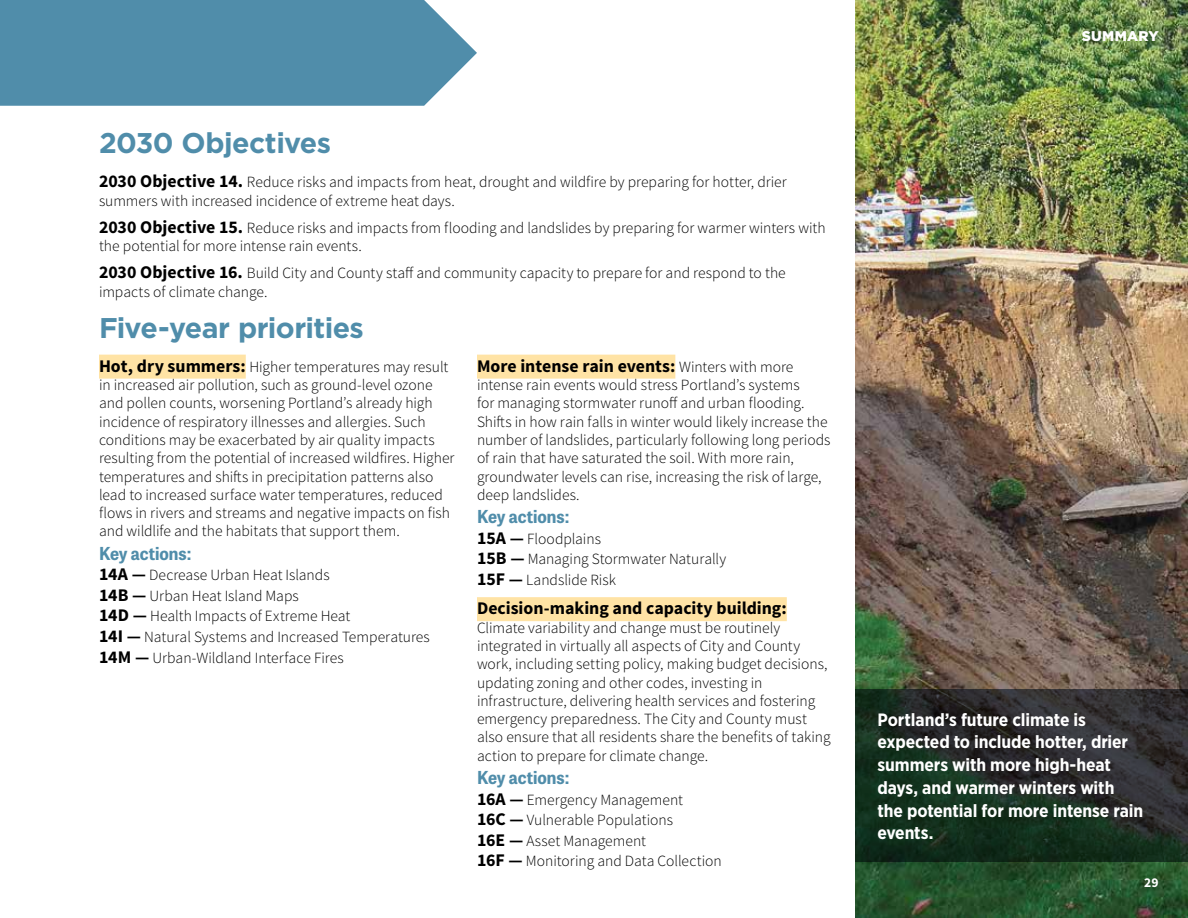
<style>
.page{position:relative;width:1188px;height:918px;background:#fff}
.page>*{position:absolute;margin:0;border:0;box-sizing:border-box;transform-origin:0 0}
.obj_action_subs{font:700 28.5px "Gotham";letter-spacing:-.025em;color:#508daa}
.factoid{font:700 17.85px/22.6px "Gotham Narrow";letter-spacing:-.005em;color:#fff}
.key_highlife{font:700 17.85px "Source Sans Pro";color:#000}
.key_sub{font:700 17.85px "Tablet Gothic Narrow";color:#508daa}
.key_highlife-2{font:300 15.6px/18.3px "Source Sans Pro";color:#000}
.ss_light_10_375{font:300 15.6px/18.3px "Source Sans Pro";letter-spacing:-.005em;color:#000}
.key_ss_light{font:300 15.6px "Source Sans Pro";letter-spacing:-.005em;color:#000}
.key_ss_light_last{font:300 15.6px "Source Sans Pro";letter-spacing:-.005em;color:#000}
.t1{font:900 14.1px "Gotham";letter-spacing:.015em;color:#fff}
.t2{font:700 13.5px "Source Sans Pro";color:#fff}
.s1{font-weight:700;font-size:17.85px}
.s2{font-weight:300;font-size:15.6px}
</style>
<div class="page">
<img style="left:855px;top:0;width:333px;height:918px">
<div style="left:99px;top:355px;width:147px;height:24px;background:#ffe3a5"></div>
<div style="left:477px;top:355px;width:198px;height:24px;background:#ffe3a5"></div>
<div style="left:477px;top:597px;width:310px;height:24px;background:#ffe3a5"></div>
<svg style="left:855px;top:689px;width:333px;height:173px;background:#212d26"></svg>
<div style="left:0;top:0;width:477px;height:106px;background:#508daa"></div>
<p class="obj_action_subs" style="left:99px;top:124px;width:234px">2030 Objectives</p>
<p class="ss_light_10_375" style="left:99px;top:173px;width:689px"><span class="s1">2030 Objective 14.</span> Reduce risks and impacts from heat, drought and wildfire by preparing for hotter, drier summers with increased incidence of extreme heat days.</p>
<p class="ss_light_10_375" style="left:99px;top:219px;width:728px"><span class="s1">2030 Objective 15.</span> Reduce risks and impacts from flooding and landslides by preparing for warmer winters with the potential for more intense rain events.</p>
<p class="ss_light_10_375" style="left:99px;top:264px;width:688px"><span class="s1">2030 Objective 16.</span> Build City and County staff and community capacity to prepare for and respond to the impacts of climate change.</p>
<p class="obj_action_subs" style="left:99px;top:309px;width:266px">Five-year priorities</p>
<p class="key_highlife-2" style="left:99px;top:358px;width:357px"><span class="s1">Hot, dry summers:</span> Higher temperatures may result in increased air pollution, such as ground-level ozone and pollen counts, worsening Portland’s already high incidence of respiratory illnesses and allergies. Such conditions may be exacerbated by air quality impacts resulting from the potential of increased wildfires. Higher temperatures and shifts in precipitation patterns also lead to increased surface water temperatures, reduced flows in rivers and streams and negative impacts on fish and wildlife and the habitats that support them.</p>
<p class="key_sub" style="left:99px;top:541px;width:94px">Key actions:</p>
<p class="key_ss_light" style="left:99px;top:566px;width:232px"><span class="s1">14A —</span> Decrease Urban Heat Islands</p>
<p class="key_ss_light" style="left:99px;top:586px;width:201px"><span class="s1">14B —</span> Urban Heat Island Maps</p>
<p class="key_ss_light" style="left:99px;top:607px;width:253px"><span class="s1">14D —</span> Health Impacts of Extreme Heat</p>
<p class="key_ss_light" style="left:99px;top:627px;width:332px"><span class="s1">14I —</span> Natural Systems and Increased Temperatures</p>
<p class="key_ss_light_last" style="left:99px;top:648px;width:246px"><span class="s1">14M —</span> Urban-Wildland Interface Fires</p>
<p class="key_highlife" style="left:477px;top:354px;width:318px">More intense rain events: <span class="s2">Winters with more</span></p>
<p class="key_highlife-2" style="left:477px;top:376px;width:355px">intense rain events would stress Portland’s systems<br>for managing stormwater runoff and urban flooding.<br>Shifts in how rain falls in winter would likely increase the number of landslides, particularly following long periods of rain that have saturated the soil. With more rain, groundwater levels can rise, increasing the risk of large, deep landslides.</p>
<p class="key_sub" style="left:477px;top:504px;width:94px">Key actions:</p>
<p class="key_ss_light" style="left:477px;top:529px;width:125px"><span class="s1">15A —</span> Floodplains</p>
<p class="key_ss_light" style="left:477px;top:550px;width:251px"><span class="s1">15B —</span> Managing Stormwater Naturally</p>
<p class="key_ss_light_last" style="left:477px;top:570px;width:140px"><span class="s1">15F —</span> Landslide Risk</p>
<p class="key_highlife" style="left:477px;top:597px;width:311px">Decision-making and capacity building:</p>
<p class="key_highlife-2" style="left:477px;top:618px;width:355px">Climate variability and change must be routinely integrated in virtually all aspects of City and County work, including setting policy, making budget decisions, updating zoning and other codes, investing in infrastructure, delivering health services and fostering emergency preparedness. The City and County must also ensure that all residents share the benefits of taking action to prepare for climate change.</p>
<p class="key_sub" style="left:477px;top:765px;width:94px">Key actions:</p>
<p class="key_ss_light" style="left:477px;top:790px;width:208px"><span class="s1">16A —</span> Emergency Management</p>
<p class="key_ss_light" style="left:477px;top:811px;width:198px"><span class="s1">16C —</span> Vulnerable Populations</p>
<p class="key_ss_light" style="left:477px;top:831px;width:171px"><span class="s1">16E —</span> Asset Management</p>
<p class="key_ss_light_last" style="left:477px;top:852px;width:246px"><span class="s1">16F —</span> Monitoring and Data Collection</p>
<p class="t1" style="left:1082px;top:26px;width:79px">SUMMARY</p>
<p class="factoid" style="left:878px;top:708px;width:267px">Portland’s future climate is expected to include hotter, drier summers with more high-heat days, and warmer winters with the potential for more intense rain events.</p>
<p class="t2" style="left:1144px;top:873px;width:16px">29</p>
</div>
